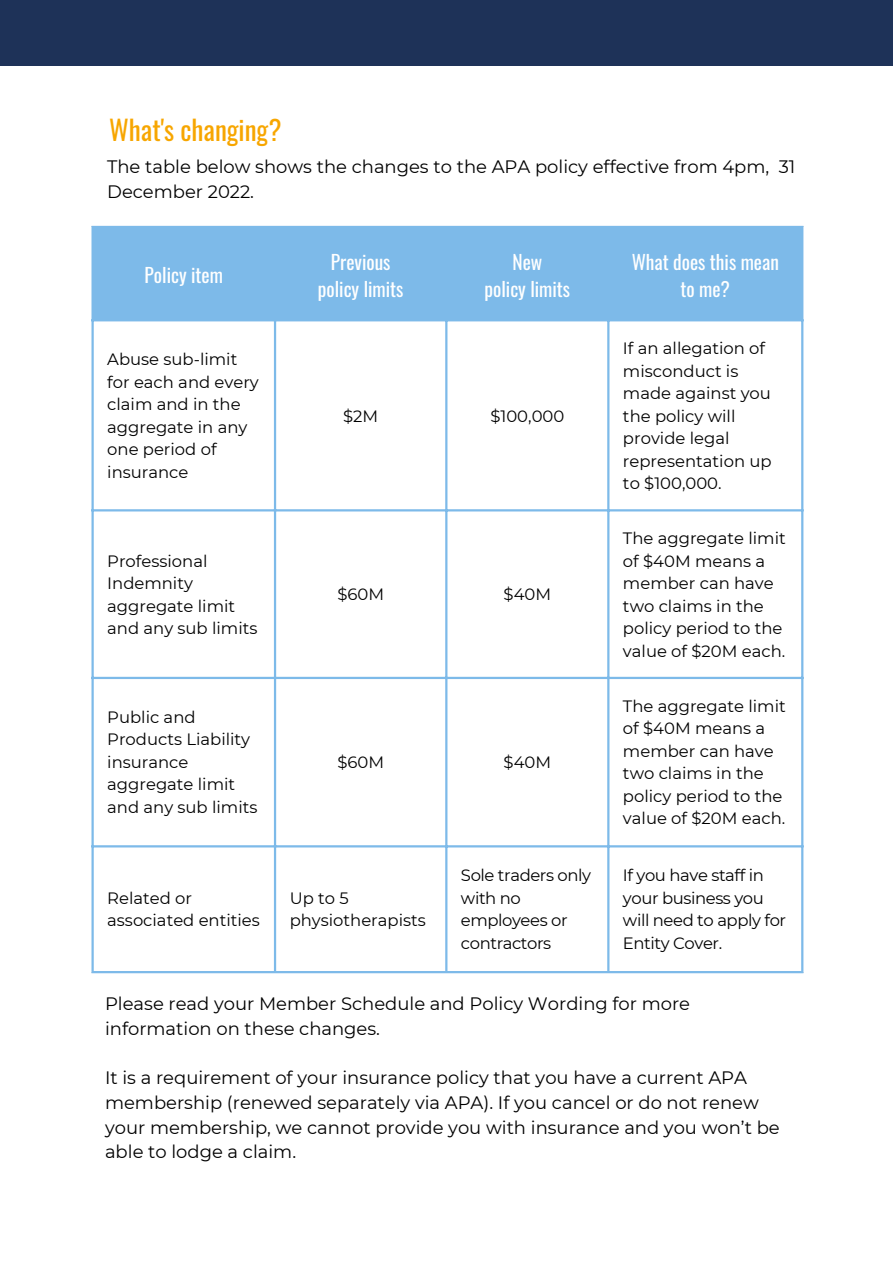
<style>
.page{position:relative;width:893px;height:1264px;background:#fff}
.page>*{position:absolute;margin:0;border:0;box-sizing:border-box;transform-origin:0 0}
.t1{font:27px "Oswald";color:#f7a600}
.t2{font:19.35px/27px "Oswald";color:#fff;text-align:center}
.t3{font:18px/24.8px "Montserrat";color:#000}
.t4{font:16.35px/22.5px "Montserrat";color:#000}
.t5{font:16.35px/22.5px "Montserrat";letter-spacing:-.025em;color:#000}
</style>
<div class="page">
<div style="left:94px;top:228px;width:707px;height:91px;background:#7dbae9"></div>
<hr style="left:91px;top:228px;width:3px;height:743px;background:#7dbae9">
<hr style="left:274px;top:228px;width:2px;height:743px;background:#7dbae9">
<hr style="left:445px;top:228px;width:2px;height:743px;background:#7dbae9">
<hr style="left:607px;top:228px;width:2px;height:743px;background:#7dbae9">
<hr style="left:801px;top:228px;width:2px;height:743px;background:#7dbae9">
<hr style="left:91px;top:226px;width:712px;height:2px;background:#7dbae9">
<hr style="left:91px;top:319px;width:712px;height:2px;background:#7dbae9">
<hr style="left:91px;top:509px;width:712px;height:2px;background:#7dbae9">
<hr style="left:91px;top:676px;width:712px;height:3px;background:#7dbae9">
<hr style="left:91px;top:845px;width:712px;height:2px;background:#7dbae9">
<hr style="left:91px;top:971px;width:712px;height:2px;background:#7dbae9">
<div style="left:0;top:0;width:892px;height:65px;background:#1e3258"></div>
<h1 class="t1" style="left:109px;top:108px;width:174px">What's changing?</h1>
<p class="t3" style="left:107px;top:154px;width:689px">The table below shows the changes to the APA policy effective from 4pm, 31<br>December 2022.</p>
<p class="t2" style="left:145px;top:261px;width:80px">Policy item</p>
<p class="t4" style="left:107px;top:348px;width:153px">Abuse sub-limit for each and every claim and in the aggregate in any one period of insurance</p>
<p class="t4" style="left:107px;top:549px;width:152px">Professional<br>Indemnity aggregate limit and any sub limits</p>
<p class="t4" style="left:107px;top:705px;width:152px">Public and<br>Products Liability insurance aggregate limit and any sub limits</p>
<p class="t2" style="left:318px;top:247px;width:87px">Previous policy limits</p>
<p class="t2" style="left:484px;top:247px;width:87px">New<br>policy limits</p>
<p class="t2" style="left:631px;top:247px;width:149px">What does this mean to me?</p>
<p class="t4" style="left:343px;top:404px;width:37px">$2M</p>
<p class="t4" style="left:490px;top:404px;width:75px">$100,000</p>
<p class="t4" style="left:337px;top:583px;width:48px">$60M</p>
<p class="t4" style="left:503px;top:583px;width:49px">$40M</p>
<p class="t4" style="left:337px;top:750px;width:48px">$60M</p>
<p class="t4" style="left:503px;top:750px;width:49px">$40M</p>
<p class="t4" style="left:623px;top:337px;width:150px">If an allegation of misconduct is made against you the policy will provide legal representation up to $100,000.</p>
<p class="t4" style="left:623px;top:527px;width:164px">The aggregate limit of $40M means a member can have two claims in the policy period to the value of $20M each.</p>
<p class="t4" style="left:623px;top:694px;width:164px">The aggregate limit of $40M means a member can have two claims in the policy period to the value of $20M each.</p>
<p class="t4" style="left:107px;top:886px;width:154px">Related or associated entities</p>
<p class="t4" style="left:289px;top:886px;width:138px">Up to 5 physiotherapists</p>
<p class="t5" style="left:461px;top:864px;width:132px">Sole traders only with no employees or contractors</p>
<p class="t5" style="left:623px;top:864px;width:165px">If you have staff in your business you will need to apply for<br>Entity Cover.</p>
<p class="t3" style="left:105px;top:991px;width:586px">Please read your Member Schedule and Policy Wording for more information on these changes.</p>
<p class="t3" style="left:105px;top:1065px;width:676px">It is a requirement of your insurance policy that you have a current APA membership (renewed separately via APA). If you cancel or do not renew your membership, we cannot provide you with insurance and you won’t be able to lodge a claim.</p>
</div>
